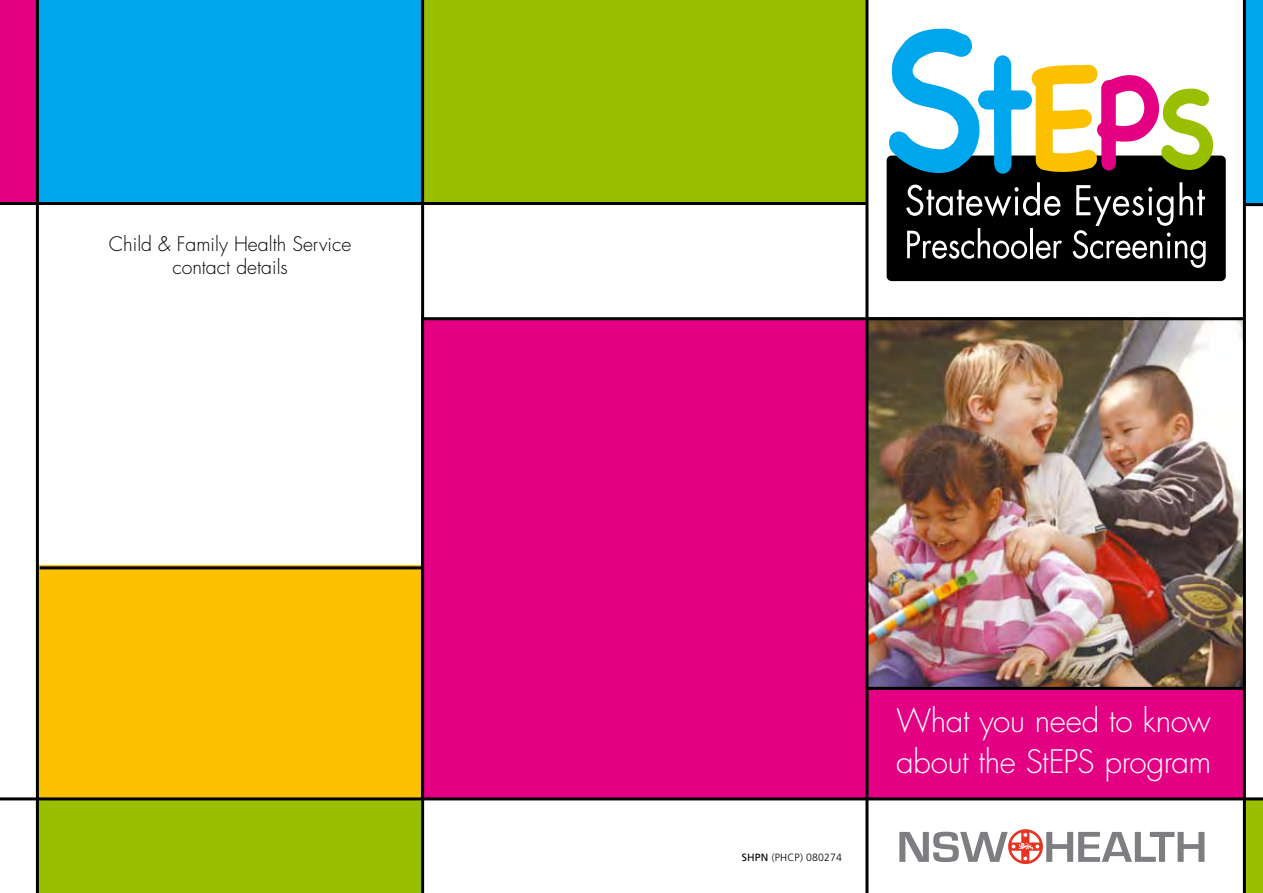
<style>
.page{position:relative;width:1263px;height:893px;background:#fff}
.page>*{position:absolute;margin:0;border:0;box-sizing:border-box;transform-origin:0 0}
.t1{font:300 31.5px/40.5px "Futura";letter-spacing:-.015em;color:#fff}
.t2{font:300 19.5px/23.4px "Futura";color:#000;text-align:center}
.t3{font:300 10.5px "Frutiger";letter-spacing:.015em;color:#000}
.s1{font-weight:400}
</style>
<div class="page">
<div style="left:38px;top:0;width:383px;height:204px;background:#00a6eb"></div>
<div style="left:421px;top:0;width:445px;height:203px;background:#98c000"></div>
<div style="left:1244px;top:0;width:19px;height:204px;background:#00a6eb"></div>
<div style="left:1244px;top:799px;width:19px;height:94px;background:#98c000"></div>
<div style="left:421px;top:319px;width:824px;height:480px;background:#e40083"></div>
<hr style="left:421px;top:0;width:3px;height:893px;background:#000">
<img style="left:868px;top:320px;width:375px;height:367px">
<hr style="left:421px;top:317px;width:822px;height:3px;background:#000">
<hr style="left:867px;top:687px;width:376px;height:3px;background:#000">
<hr style="left:865px;top:0;width:3px;height:893px;background:#000">
<hr style="left:1243px;top:0;width:3px;height:893px;background:#000">
<div style="left:887px;top:156px;width:339px;height:125px;background:#000;border-radius:5px"></div>
<svg style="left:887px;top:29px;width:329px;height:239px"></svg>
<hr style="left:1244px;top:203px;width:19px;height:3px;background:#000">
<div style="left:1008px;top:829px;width:35px;height:35px;border:3px solid #e73422;border-radius:50%"></div>
<svg style="left:899px;top:830px;width:305px;height:33px"></svg>
<div style="left:0;top:0;width:37px;height:205px;background:#e40083"></div>
<div style="left:37px;top:566px;width:384px;height:235px;background:#fbc000"></div>
<div style="left:39px;top:799px;width:382px;height:94px;background:#98c000"></div>
<hr style="left:36px;top:0;width:3px;height:893px;background:#000">
<hr style="left:0;top:797px;width:1263px;height:3px;background:#000">
<hr style="left:40px;top:566px;width:381px;height:3px;background:#000">
<hr style="left:0;top:202px;width:866px;height:3px;background:#000">
<p class="t2" style="left:109px;top:232px;width:244px">Child &amp; Family Health Service contact details</p>
<p class="t3" style="left:742px;top:851px;width:102px"><span class="s1">SHPN</span> (PHCP) 080274</p>
<h1 class="t1" style="left:896px;top:701px;width:317px">What you need to know about the StEPS program</h1>
</div>
